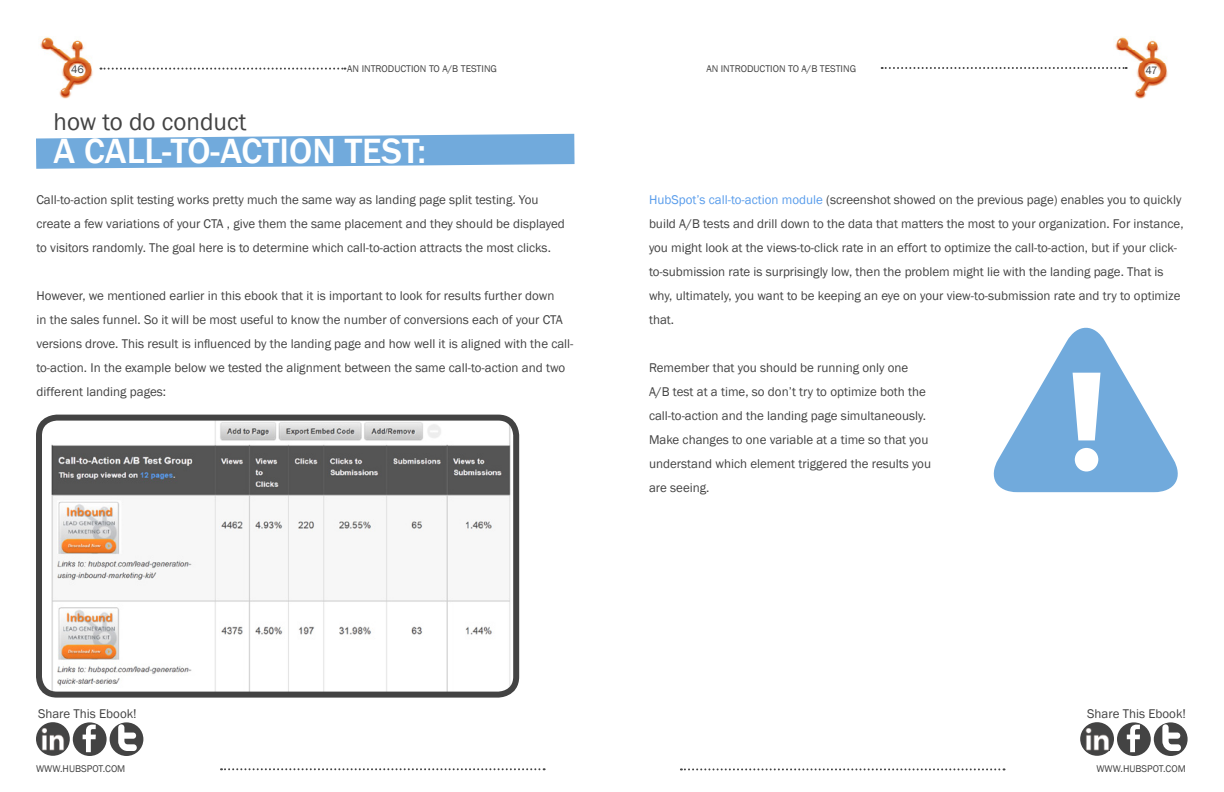
<style>
.page{position:relative;width:1224px;height:792px;background:#fff}
.page>*{position:absolute;margin:0;border:0;box-sizing:border-box;transform-origin:0 0}
.t1{font:220px "Pictos";color:#71aadc}
.t2{font:500 36px "Franklin Gothic";color:#fff}
.t3{font:25px "Franklin Gothic";color:#434343}
.t4{font:13px/24px "Franklin Gothic";color:#434343}
.t5{font:11px "Franklin Gothic";color:#434343}
.t6{font:10px "Franklin Gothic";color:#434343}
.s1{color:#589ceb}
</style>
<div class="page">
<img style="left:1115px;top:37px;width:53px;height:62px">
<svg style="left:882px;top:67px;width:245px;height:2px"></svg>
<svg style="left:100px;top:68px;width:245px;height:2px"></svg>
<img style="left:40px;top:37px;width:53px;height:62px">
<svg style="left:221px;top:768px;width:324px;height:2px"></svg>
<svg style="left:681px;top:768px;width:324px;height:2px"></svg>
<div style="left:110px;top:722px;width:33px;height:34px;background:#434343;border-radius:50%"></div>
<div style="left:73px;top:722px;width:34px;height:34px;background:#434343;border-radius:50%"></div>
<svg style="left:83px;top:725px;width:13px;height:27px"></svg>
<svg style="left:118px;top:724px;width:19px;height:27px"></svg>
<div style="left:36px;top:722px;width:34px;height:34px;background:#434343;border-radius:50%"></div>
<img style="left:42px;top:728px;width:22px;height:23px">
<div style="left:1154px;top:722px;width:34px;height:34px;background:#434343;border-radius:50%"></div>
<div style="left:1117px;top:722px;width:34px;height:34px;background:#434343;border-radius:50%"></div>
<svg style="left:1127px;top:725px;width:13px;height:27px"></svg>
<svg style="left:1162px;top:724px;width:19px;height:27px"></svg>
<div style="left:1080px;top:722px;width:34px;height:34px;background:#434343;border-radius:50%"></div>
<img style="left:1086px;top:728px;width:23px;height:23px">
<svg style="left:36px;top:134px;width:539px;height:35px;background:#84b5e0"></svg>
<img style="left:43px;top:422px;width:469px;height:269px">
<div style="left:36px;top:415px;width:483px;height:283px;border:6px solid #434343;border-radius:18px"></div>
<p class="t5" style="left:71px;top:63px;width:14px">46</p>
<p class="t6" style="left:347px;top:62px;width:151px">An introduction to a/b tesTing</p>
<p class="t6" style="left:706px;top:62px;width:151px">An introduction to a/b testing</p>
<p class="t5" style="left:1146px;top:64px;width:14px">47</p>
<h3 class="t3" style="left:54px;top:106px;width:194px">how to do conduct</h3>
<h2 class="t2" style="left:54px;top:129px;width:374px">A CALL-TO-ACT ION T EST:</h2>
<p class="t4" style="left:36px;top:188px;width:530px">Call-to-action split testing works pretty much the same way as landing page split testing. You create a few variations of your CTA , give them the same placement and they should be displayed to visitors randomly. The goal here is to determine which call-to-action attracts the most clicks.</p>
<p class="t4" style="left:36px;top:284px;width:539px">However, we mentioned earlier in this ebook that it is important to look for results further down<br>in the sales funnel. So it will be most useful to know the number of conversions each of your CTA versions drove. This result is influenced by the landing page and how well it is aligned with the call&shy;to-action. In the example below we tested the alignment between the same call-to-action and two different landing pages:</p>
<p class="t4" style="left:649px;top:188px;width:536px"><span class="s1">HubSpot’s call-to-action module</span> (screenshot showed on the previous page) enables you to quickly build A/B tests and drill down to the data that matters the most to your organization. For instance, you might look at the views-to-click rate in an effort to optimize the call-to-action, but if your click&shy;to-submission rate is surprisingly low, then the problem might lie with the landing page. That is why, ultimately, you want to be keeping an eye on your view-to-submission rate and try to optimize that.</p>
<p class="t4" style="left:649px;top:356px;width:284px">Remember that you should be running only one<br>A/B test at a time, so don’t try to optimize both the call-to-action and the landing page simultaneously.<br>Make changes to one variable at a time so that you understand which element triggered the results you are seeing.</p>
<h1 class="t1" style="left:983px;top:319px;width:207px">!</h1>
<p class="t4" style="left:38px;top:702px;width:100px">Share This Ebook!</p>
<p class="t4" style="left:1087px;top:702px;width:100px">Share This Ebook!</p>
<p class="t6" style="left:36px;top:762px;width:52px">www.Hubspot</p>
<p class="t6" style="left:103px;top:762px;width:24px">.com</p>
<p class="t6" style="left:1096px;top:762px;width:52px">www.Hubspot</p>
<p class="t6" style="left:1163px;top:762px;width:24px">.com</p>
</div>
